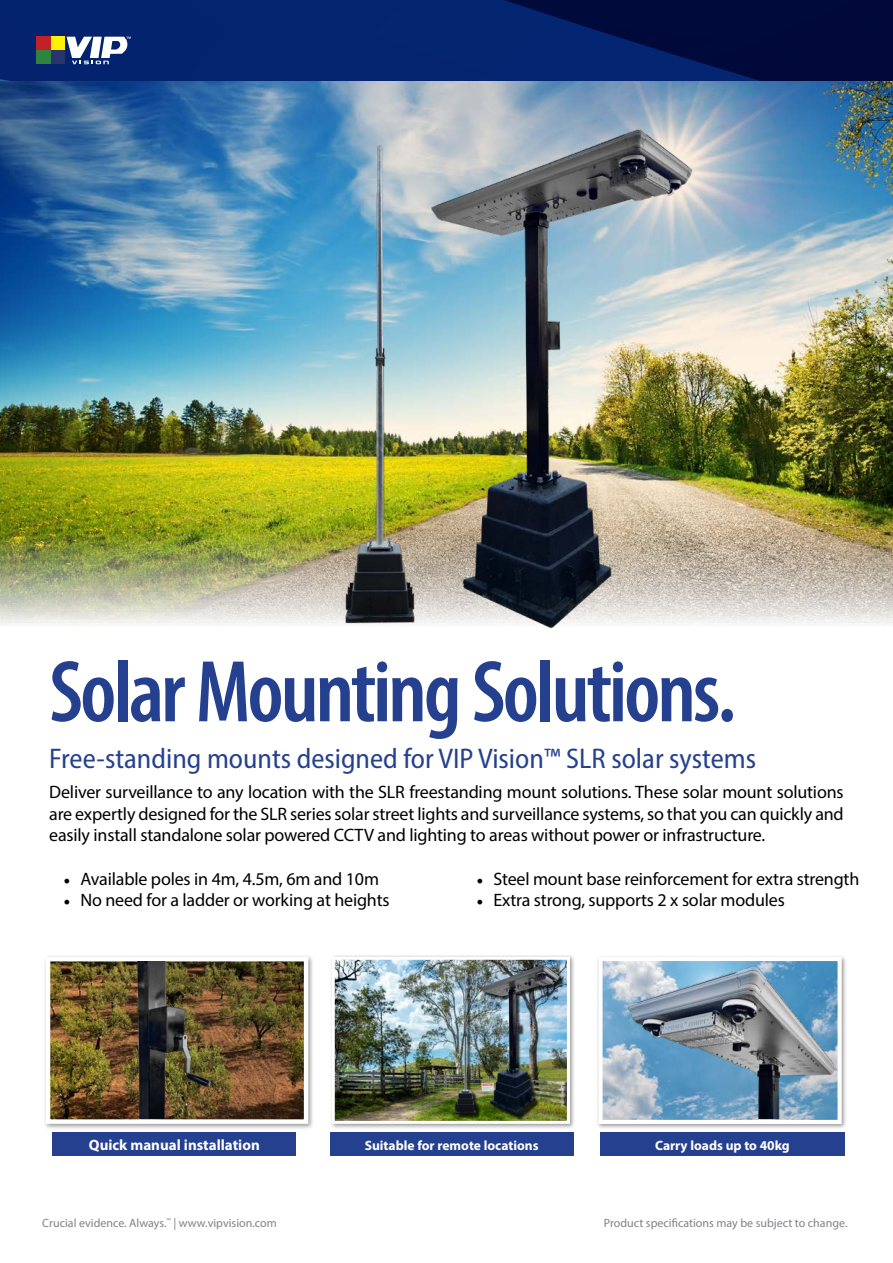
<style>
.page{position:relative;width:893px;height:1263px;background:#fff}
.page>*{position:absolute;margin:0;border:0;box-sizing:border-box;transform-origin:0 0}
.t1{font:600 condensed 88.5px "Myriad Pro";letter-spacing:-.035em;color:#25408f}
.t2{font:semi-condensed 28.5px "Myriad Pro";color:#25408f}
.t3{font:18px/21.6px "Myriad Pro";letter-spacing:-.01em;color:#000;text-align:justify}
.t4{font:700 15px "Myriad Pro";color:#fff}
.t5{font:700 13.5px "Myriad Pro";color:#fff}
.t6{font:12px "Myriad Pro";color:#808285}
.s1{font-family:"Minion Pro"}
</style>
<div class="page">
<svg style="left:0;top:0;width:893px;height:81px;background:#021c5f"></svg>
<div style="left:36px;top:37px;width:14px;height:13px;background:#c42126"></div>
<div style="left:36px;top:51px;width:14px;height:13px;background:#2d833f"></div>
<div style="left:51px;top:37px;width:14px;height:13px;background:#fff200"></div>
<div style="left:51px;top:51px;width:14px;height:13px;background:#283370"></div>
<svg style="left:67px;top:37px;width:64px;height:27px"></svg>
<img style="left:0;top:81px;width:893px;height:544px">
<img style="left:421px;top:119px;width:279px;height:510px">
<img style="left:339px;top:140px;width:82px;height:485px">
<div style="left:330px;top:954px;width:246px;height:175px;background:#000;opacity:.4"></div>
<img style="left:336px;top:961px;width:230px;height:159px">
<div style="left:332px;top:957px;width:238px;height:167px;border:3px solid #fff"></div>
<div style="left:330px;top:1133px;width:243px;height:23px;background:#25408f"></div>
<div style="left:600px;top:1133px;width:245px;height:23px;background:#25408f"></div>
<div style="left:596px;top:955px;width:252px;height:175px;background:#000;opacity:.4"></div>
<img style="left:603px;top:962px;width:20px;height:157px">
<div style="left:598px;top:957px;width:244px;height:167px;border:4px solid #fff"></div>
<div style="left:456px;top:966px;width:108px;height:154px;background:#000;opacity:.75"></div>
<img style="left:478px;top:962px;width:84px;height:157px">
<img style="left:453px;top:968px;width:25px;height:146px">
<img style="left:623px;top:962px;width:219px;height:157px">
<div style="left:53px;top:1133px;width:243px;height:23px;background:#25408f"></div>
<div style="left:43px;top:954px;width:272px;height:176px;background:#000;opacity:.4"></div>
<img style="left:51px;top:962px;width:252px;height:157px">
<div style="left:46px;top:957px;width:262px;height:167px;border:4px solid #fff"></div>
<img style="left:134px;top:962px;width:81px;height:157px">
<h1 class="t1" style="left:49px;top:637px;width:688px">Solar Mounting Solutions.</h1>
<h2 class="t2" style="left:49px;top:741px;width:708px">Free-standing mounts designed for VIP Vision™ SLR solar systems</h2>
<p class="t3" style="left:49px;top:781px;width:796px">Deliver surveillance to any location with the SLR freestanding mount solutions. These solar mount solutions are expertly designed for the SLR series solar street lights and surveillance systems, so that you can quickly and easily install standalone solar powered CCTV and lighting to areas without power or infrastructure.</p>
<p class="t3" style="left:63px;top:868px;width:317px"><span class="s1">•</span> Available poles in 4m, 4.5m, 6m and 10m</p>
<p class="t3" style="left:63px;top:889px;width:328px"><span class="s1">•</span> No need for a ladder or working at heights</p>
<p class="t3" style="left:476px;top:868px;width:384px"><span class="s1">•</span> Steel mount base reinforcement for extra strength</p>
<p class="t3" style="left:476px;top:889px;width:310px"><span class="s1">•</span> Extra strong, supports 2 x solar modules</p>
<p class="t4" style="left:89px;top:1135px;width:172px">Quick manual installation</p>
<p class="t5" style="left:365px;top:1136px;width:175px">Suitable for remote locations</p>
<p class="t5" style="left:655px;top:1136px;width:136px">Carry loads up to 40kg</p>
<p class="t6" style="left:42px;top:1215px;width:236px">Crucial evidence. Always.<sup>™</sup> | www.vipvision.com</p>
<p class="t6" style="left:604px;top:1215px;width:245px">Product specifications may be subject to change.</p>
</div>
